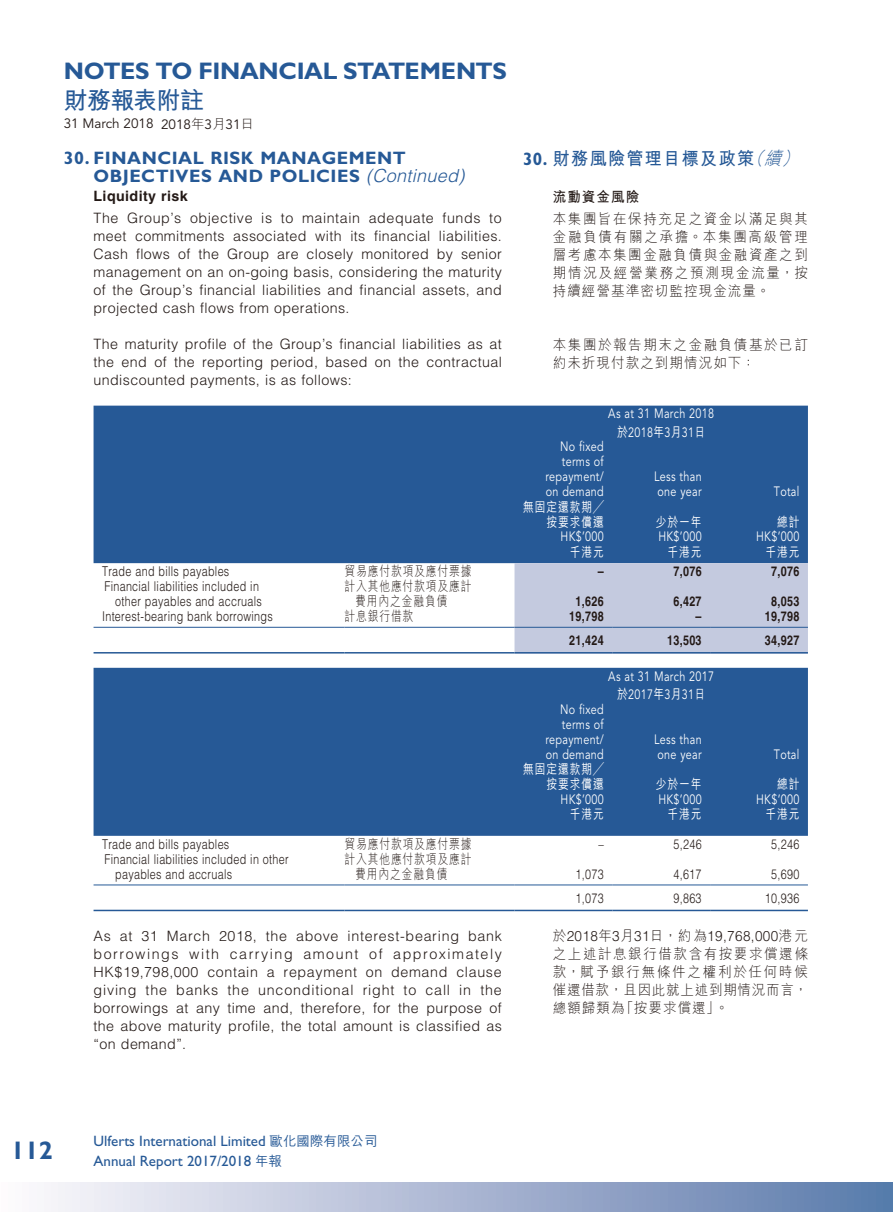
<style>
.page{position:relative;width:893px;height:1212px;background:#fff}
.page>*{position:absolute;margin:0;border:0;box-sizing:border-box;transform-origin:0 0}
.t1{font:700 25.5px "Gill Sans Std";color:#265996}
.t2{font:700 24px "Gill Sans Std";letter-spacing:-.015em;color:#265996}
.t3{font:700 24px "M Hei HK";letter-spacing:-.03em;color:#265996}
.t4{font:700 18px/18px "Gill Sans Std";letter-spacing:.03em;color:#265996}
.t5{font:700 18px "M Hei HK";letter-spacing:.08em;color:#265996;scale:.95 1}
.t6{font:15px/19.5px "Gill Sans Std";color:#265996}
.t7{font:300 14.25px/18px "Helvetica LT Std";letter-spacing:.03em;color:#231916;text-align:justify}
.t8{font:300 14.25px/18px "M Hei HK";letter-spacing:.115em;color:#231916;text-align:justify;scale:.95 1}
.t9{font:300 14.25px "Helvetica LT Std";letter-spacing:.03em;color:#231916;scale:.95 1}
.t10{font:700 14.25px "Helvetica LT Std";letter-spacing:.03em;color:#231916}
.t11{font:700 14.25px "M Hei HK";letter-spacing:.08em;color:#231916;scale:.95 1}
.t12{font:300 13.5px/15px "Helvetica LT Std";letter-spacing:.03em;color:#231916;text-align:right;scale:.8 1}
.t13{font:13.5px/15px "Avenir LT Std";letter-spacing:.03em;color:#fff;text-align:center;scale:.8 1}
.t14{font:300 13.5px/15px "M Hei HK";letter-spacing:.08em;color:#231916;scale:.8 1}
.t15{font:700 13.5px "Helvetica LT Std";letter-spacing:.03em;color:#231916;scale:.8 1}
.t16{font:500 13.5px/15px "M Hei HK";letter-spacing:.08em;color:#fff;text-align:right;scale:.8 1}
.t17{font:13.5px "Avenir LT Std";color:#231916}
.s1{font-family:"M Hei HK";font-weight:300}
.s2{font-family:"Helvetica LT Std";font-weight:300;font-style:italic}
.s3{font-family:"Gill Sans Std"}
.s4{font-weight:300;font-style:italic}
.s5{font-family:"M Hei HK";font-weight:500}
.s6{font-family:"M Hei HK"}
.s7{font-family:"M Hei HK";font-weight:500;font-size:13.5px}
</style>
<div class="page">
<div style="left:0;top:1182px;width:893px;height:30px;background:linear-gradient(to right,#fffafd,#5a79ab)"></div>
<div style="left:94px;top:406px;width:714px;height:157px;background:#265996"></div>
<div style="left:514px;top:563px;width:294px;height:89px;background:#c4cadf"></div>
<hr style="left:94px;top:627px;width:250px;height:1px;background:#265996">
<hr style="left:344px;top:627px;width:170px;height:1px;background:#265996">
<hr style="left:514px;top:627px;width:98px;height:1px;background:#265996">
<hr style="left:612px;top:627px;width:98px;height:1px;background:#265996">
<hr style="left:710px;top:627px;width:98px;height:1px;background:#265996">
<hr style="left:94px;top:652px;width:250px;height:1px;background:#265996">
<hr style="left:344px;top:652px;width:170px;height:1px;background:#265996">
<hr style="left:514px;top:652px;width:98px;height:1px;background:#265996">
<hr style="left:612px;top:652px;width:98px;height:1px;background:#265996">
<hr style="left:710px;top:652px;width:98px;height:1px;background:#265996">
<div style="left:94px;top:668px;width:714px;height:168px;background:#265996"></div>
<hr style="left:94px;top:884px;width:250px;height:1px;background:#265996">
<hr style="left:344px;top:884px;width:170px;height:1px;background:#265996">
<hr style="left:514px;top:884px;width:98px;height:1px;background:#265996">
<hr style="left:612px;top:884px;width:98px;height:1px;background:#265996">
<hr style="left:710px;top:884px;width:98px;height:1px;background:#265996">
<hr style="left:94px;top:910px;width:250px;height:1px;background:#265996">
<hr style="left:344px;top:910px;width:170px;height:1px;background:#265996">
<hr style="left:514px;top:910px;width:98px;height:1px;background:#265996">
<hr style="left:612px;top:910px;width:98px;height:1px;background:#265996">
<hr style="left:710px;top:910px;width:98px;height:1px;background:#265996">
<h2 class="t2" style="left:64px;top:57px;width:445px">NOTES TO FINANCIAL STATEMENTS</h2>
<h2 class="t3" style="left:64px;top:83px;width:142px">財務報表附註</h2>
<p class="t17" style="left:64px;top:115px;width:192px">31 March 2018 2018<span class="s1">年</span>3<span class="s1">月</span>31<span class="s1">日</span></p>
<p class="t4" style="left:94px;top:149px;width:372px;text-indent:-30px">30. FINANCIAL RISK MANAGEMENT<br>OBJECTIVES AND POLICIES <span class="s2">(Continued)</span></p>
<p class="t10" style="left:94px;top:187px;width:96px">Liquidity risk</p>
<p class="t7" style="left:94px;top:209px;width:410px">The Group’s objective is to maintain adequate funds to meet commitments associated with its financial liabilities.<br>Cash flows of the Group are closely monitored by senior management on an on-going basis, considering the maturity of the Group’s financial liabilities and financial assets, and projected cash flows from operations.</p>
<p class="t7" style="left:94px;top:335px;width:410px">The maturity profile of the Group’s financial liabilities as at the end of the reporting period, based on the contractual undiscounted payments, is as follows:</p>
<p class="t5" style="left:523px;top:145px;width:298px"><span class="s3">30.</span> 財務風險管理目標及政策<span class="s4">（續）</span></p>
<p class="t11" style="left:553px;top:186px;width:93px">流動資金風險</p>
<p class="t8" style="left:553px;top:209px;width:270px">本集團旨在保持充足之資金以滿足與其金融負債有關之承擔。本集團高級管理層考慮本集團金融負債與金融資產之到期情況及經營業務之預測現金流量，按持續經營基準密切監控現金流量。</p>
<p class="t8" style="left:553px;top:335px;width:270px">本集團於報告期末之金融負債基於已訂約未折現付款之到期情況如下：</p>
<p class="t13" style="left:608px;top:405px;width:134px;line-height:18.6px">As at 31 March 2018<span class="s5">於</span>2018<span class="s5">年</span>3<span class="s5">月</span>31<span class="s5">日</span></p>
<p class="t13" style="left:545px;top:440px;width:75px;text-align:right">No fixed terms of repayment/ on demand</p>
<p class="t16" style="left:523px;top:498px;width:102px">無固定還款期╱按要求償還</p>
<p class="t13" style="left:654px;top:470px;width:61px;text-align:left">Less than one year</p>
<p class="t13" style="left:774px;top:485px;width:33px">Total</p>
<p class="t16" style="left:656px;top:513px;width:59px">少於一年</p>
<p class="t16" style="left:777px;top:513px;width:30px">總計</p>
<p class="t13" style="left:561px;top:529px;width:56px">HK$’000</p>
<p class="t13" style="left:658px;top:529px;width:56px">HK$’000</p>
<p class="t13" style="left:756px;top:529px;width:56px">HK$’000</p>
<p class="t16" style="left:570px;top:543px;width:44px">千港元</p>
<p class="t16" style="left:668px;top:543px;width:44px">千港元</p>
<p class="t16" style="left:765px;top:543px;width:44px">千港元</p>
<p class="t12" style="left:102px;top:563px;width:161px">Trade and bills payables</p>
<p class="t14" style="left:344px;top:563px;width:161px">貿易應付款項及應付票據</p>
<p class="t15" style="left:598px;top:563px;width:9px">–</p>
<p class="t15" style="left:673px;top:563px;width:37px">7,076</p>
<p class="t15" style="left:771px;top:563px;width:37px">7,076</p>
<p class="t12" style="left:104px;top:578px;width:199px">Financial liabilities included in other payables and accruals</p>
<p class="t14" style="left:355px;top:578px;width:147px;text-indent:-11px">計入其他應付款項及應計費用內之金融負債</p>
<p class="t15" style="left:576px;top:593px;width:37px">1,626</p>
<p class="t15" style="left:673px;top:593px;width:37px">6,427</p>
<p class="t15" style="left:771px;top:593px;width:37px">8,053</p>
<p class="t12" style="left:102px;top:608px;width:215px">Interest-bearing bank borrowings</p>
<p class="t14" style="left:344px;top:608px;width:88px">計息銀行借款</p>
<p class="t15" style="left:569px;top:608px;width:45px">19,798</p>
<p class="t15" style="left:696px;top:608px;width:9px">–</p>
<p class="t15" style="left:765px;top:608px;width:45px">19,798</p>
<p class="t15" style="left:569px;top:632px;width:45px">21,424</p>
<p class="t15" style="left:667px;top:632px;width:45px">13,503</p>
<p class="t15" style="left:765px;top:632px;width:45px">34,927</p>
<p class="t13" style="left:608px;top:667px;width:134px;line-height:18.6px">As at 31 March 2017<span class="s5">於</span>2017<span class="s5">年</span>3<span class="s5">月</span>31<span class="s5">日</span></p>
<p class="t13" style="left:545px;top:702px;width:75px;text-align:right">No fixed terms of repayment/ on demand</p>
<p class="t13" style="left:654px;top:732px;width:61px;text-align:left">Less than one year</p>
<p class="t13" style="left:774px;top:747px;width:33px">Total</p>
<p class="t16" style="left:523px;top:761px;width:102px">無固定還款期╱按要求償還</p>
<p class="t16" style="left:656px;top:776px;width:59px">少於一年</p>
<p class="t16" style="left:777px;top:776px;width:30px">總計</p>
<p class="t13" style="left:561px;top:792px;width:56px">HK$’000</p>
<p class="t13" style="left:658px;top:792px;width:56px">HK$’000</p>
<p class="t13" style="left:756px;top:792px;width:56px">HK$’000</p>
<p class="t16" style="left:570px;top:806px;width:44px">千港元</p>
<p class="t16" style="left:668px;top:806px;width:44px">千港元</p>
<p class="t16" style="left:765px;top:806px;width:44px">千港元</p>
<p class="t12" style="left:102px;top:836px;width:161px">Trade and bills payables</p>
<p class="t14" style="left:344px;top:836px;width:161px">貿易應付款項及應付票據</p>
<p class="t12" style="left:598px;top:836px;width:8px">–</p>
<p class="t12" style="left:673px;top:836px;width:37px">5,246</p>
<p class="t12" style="left:771px;top:836px;width:37px">5,246</p>
<p class="t12" style="left:115px;top:851px;width:218px;text-align:left;text-indent:-11px">Financial liabilities included in other payables and accruals</p>
<p class="t14" style="left:355px;top:851px;width:147px;text-indent:-11px">計入其他應付款項及應計費用內之金融負債</p>
<p class="t12" style="left:576px;top:866px;width:37px">1,073</p>
<p class="t12" style="left:673px;top:866px;width:37px">4,617</p>
<p class="t12" style="left:771px;top:866px;width:37px">5,690</p>
<p class="t12" style="left:576px;top:890px;width:37px">1,073</p>
<p class="t12" style="left:673px;top:890px;width:37px">9,863</p>
<p class="t12" style="left:765px;top:890px;width:45px">10,936</p>
<p class="t7" style="left:94px;top:927px;width:410px">As at 31 March 2018, the above interest-bearing bank borrowings with carrying amount of approximately HK$19,798,000 contain a repayment on demand clause giving the banks the unconditional right to call in the borrowings at any time and, therefore, for the purpose of the above maturity profile, the total amount is classified as “on demand”.</p>
<p class="t9" style="left:553px;top:927px;width:270px"><span class="s6">於</span>2018<span class="s6">年</span>3<span class="s6">月</span>31<span class="s6">日，約為</span>19,768,000<span class="s6">港元</span></p>
<p class="t8" style="left:553px;top:944px;width:270px">之上述計息銀行借款含有按要求償還條款，賦予銀行無條件之權利於任何時候催還借款，且因此就上述到期情況而言，總額歸類為「按要求償還」。</p>
<h1 class="t1" style="left:11px;top:1135px;width:44px">112</h1>
<p class="t6" style="left:94px;top:1131px;width:285px">Ulferts International Limited <span class="s7">歐化國際有限公司<br></span>Annual Report 2017/2018 <span class="s7">年報</span></p>
</div>
